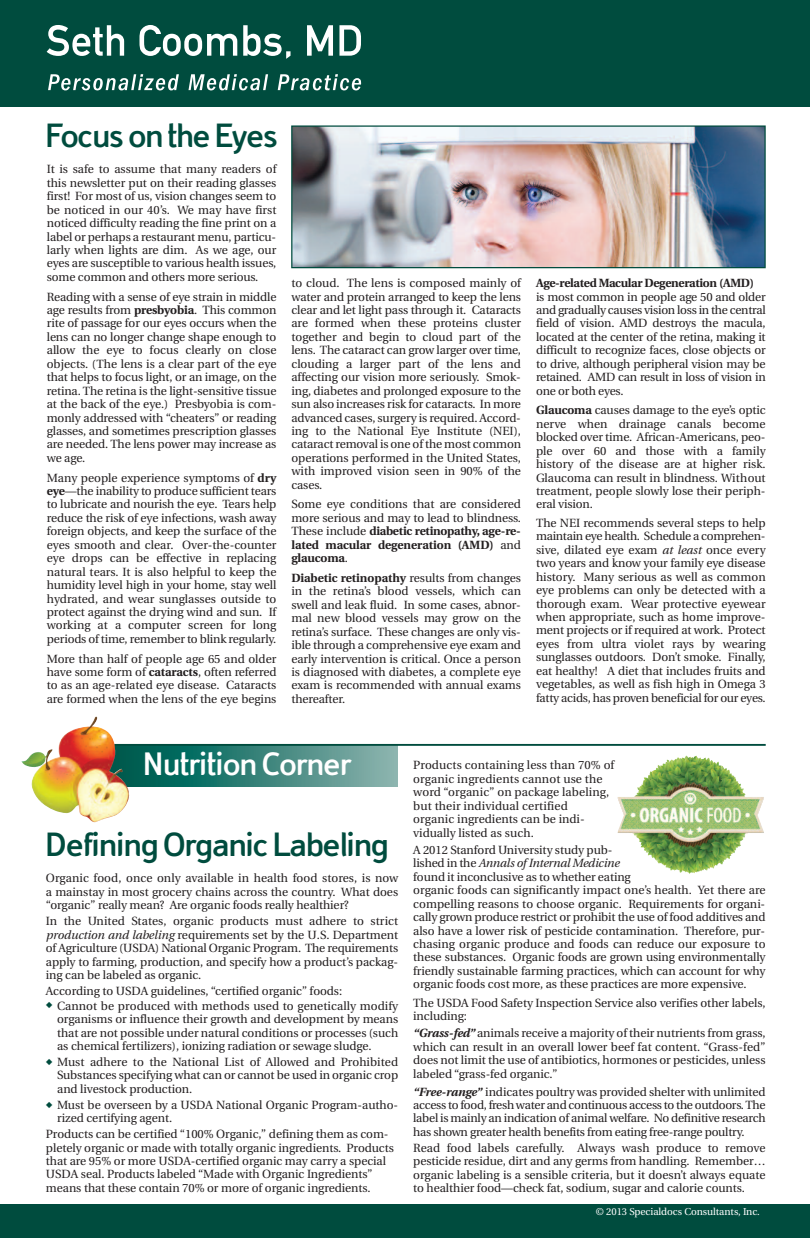
<style>
.page{position:relative;width:810px;height:1238px;background:#fff}
.page>*{position:absolute;margin:0;border:0;box-sizing:border-box;transform-origin:0 0}
.t1{font:700 35px "Domestos 98";letter-spacing:-.01em;color:#004c3e}
.t2{font:700 33.75px "Domestos 98";color:#fff}
.t3{font:11.88px/13.5px "Utopia";letter-spacing:-.005em;color:#231f20;text-align:justify}
.t4{font:700 11.88px "Utopia";letter-spacing:-.025em;color:#231f20}
.t5{font:10px "Utopia";letter-spacing:-.005em;color:#fff}
.s1{font-weight:700}
.s2{font-style:italic}
.s3{font-family:"Monotype Sorts";font-size:8.75px;color:#004c3e}
.s4{font-weight:700;font-style:italic}
</style>
<div class="page">
<div style="left:0;top:1204px;width:810px;height:34px;background:#004c3e"></div>
<div style="left:0;top:0;width:810px;height:107px;background:#004c3e"></div>
<svg style="left:48px;top:74px;width:131px;height:16px"></svg>
<svg style="left:189px;top:74px;width:79px;height:16px"></svg>
<svg style="left:278px;top:74px;width:83px;height:16px"></svg>
<svg style="left:47px;top:25px;width:77px;height:31px"></svg>
<svg style="left:139px;top:25px;width:98px;height:31px"></svg>
<svg style="left:243px;top:25px;width:48px;height:34px"></svg>
<svg style="left:307px;top:25px;width:26px;height:31px"></svg>
<svg style="left:339px;top:25px;width:22px;height:31px"></svg>
<svg style="left:129px;top:746px;width:269px;height:40px"></svg>
<hr style="left:96px;top:744px;width:670px;height:2px;background:#004c3e">
<img style="left:21px;top:716px;width:108px;height:106px">
<img style="left:293px;top:127px;width:471px;height:139px">
<div style="left:291px;top:125px;width:475px;height:143px;border:1px solid #004c3e"></div>
<svg style="left:757px;top:797px;width:7px;height:18px"></svg>
<svg style="left:690px;top:793px;width:59px;height:41px"></svg>
<img style="left:617px;top:761px;width:73px;height:113px">
<h1 class="t1" style="left:46px;top:124px;width:234px">Focus on the Eyes</h1>
<p class="t3" style="left:47px;top:163px;width:231px">It is safe to assume that many readers of this newsletter put on their reading glasses first! For most of us, vision changes seem to be noticed in our 40’s. We may have first noticed difficulty reading the fine print on a label or perhaps a restaurant menu, particu&shy;larly when lights are dim. As we age, our eyes are susceptible to various health issues, some common and others more serious.</p>
<p class="t3" style="left:47px;top:291px;width:231px">Reading with a sense of eye strain in middle age results from <span class="s1">presbyobia</span>. This common rite of passage for our eyes occurs when the lens can no longer change shape enough to allow the eye to focus clearly on close objects. (The lens is a clear part of the eye that helps to focus light, or an image, on the retina. The retina is the light-sensitive tissue at the back of the eye.) Presbyobia is com&shy;monly addressed with “cheaters” or reading glasses, and sometimes prescription glasses are needed. The lens power may increase as we age.</p>
<p class="t3" style="left:47px;top:472px;width:231px">Many people experience symptoms of <span class="s1">dry eye</span>—the inability to produce sufficient tears to lubricate and nourish the eye. Tears help reduce the risk of eye infections, wash away foreign objects, and keep the surface of the eyes smooth and clear. Over-the-counter eye drops can be effective in replacing natural tears. It is also helpful to keep the humidity level high in your home, stay well hydrated, and wear sunglasses outside to protect against the drying wind and sun. If working at a computer screen for long periods of time, remember to blink regularly.</p>
<p class="t3" style="left:47px;top:653px;width:231px">More than half of people age 65 and older have some form of <span class="s1">cataracts</span>, often referred to as an age-related eye disease. Cataracts are formed when the lens of the eye begins</p>
<p class="t3" style="left:291px;top:277px;width:231px">to cloud. The lens is composed mainly of water and protein arranged to keep the lens clear and let light pass through it. Cataracts are formed when these proteins cluster together and begin to cloud part of the lens. The cataract can grow larger over time, clouding a larger part of the lens and affecting our vision more seriously. Smok&shy;ing, diabetes and prolonged exposure to the sun also increases risk for cataracts. In more advanced cases, surgery is required. Accord&shy;ing to the National Eye Institute (NEI), cataract removal is one of the most common operations performed in the United States, with improved vision seen in 90% of the cases.</p>
<p class="t3" style="left:291px;top:498px;width:231px">Some eye conditions that are considered more serious and may to lead to blindness.<br>These include <span class="s1">diabetic retinopathy, age-re&shy;lated macular degeneration (AMD)</span> and <span class="s1">glaucoma</span>.</p>
<p class="t3" style="left:291px;top:572px;width:231px"><span class="s1">Diabetic retinopathy</span> results from changes in the retina’s blood vessels, which can swell and leak fluid. In some cases, abnor&shy;mal new blood vessels may grow on the retina’s surface. These changes are only vis&shy;ible through a comprehensive eye exam and early intervention is critical. Once a person is diagnosed with diabetes, a complete eye exam is recommended with annual exams thereafter.</p>
<p class="t4" style="left:536px;top:278px;width:219px">Age-related Macular Degeneration (AMD)</p>
<p class="t3" style="left:536px;top:291px;width:231px">is most common in people age 50 and older and gradually causes vision loss in the central field of vision. AMD destroys the macula, located at the center of the retina, making it difficult to recognize faces, close objects or to drive, although peripheral vision may be retained. AMD can result in loss of vision in one or both eyes.</p>
<p class="t3" style="left:536px;top:404px;width:231px"><span class="s1">Glaucoma</span> causes damage to the eye’s optic nerve when drainage canals become blocked over time. African-Americans, peo&shy;ple over 60 and those with a family history of the disease are at higher risk.<br>Glaucoma can result in blindness. Without treatment, people slowly lose their periph&shy;eral vision.</p>
<p class="t3" style="left:536px;top:517px;width:231px">The NEI recommends several steps to help maintain eye health. Schedule a comprehen - sive, dilated eye exam <span class="s2">at least</span> once every two years and know your family eye disease history. Many serious as well as common eye problems can only be detected with a thorough exam. Wear protective eyewear when appropriate, such as home improve&shy;ment projects or if required at work. Protect eyes from ultra violet rays by wearing sunglasses outdoors. Don’t smoke. Finally, eat healthy! A diet that includes fruits and vegetables, as well as fish high in Omega 3 fatty acids, has proven beneficial for our eyes.</p>
<h2 class="t2" style="left:143px;top:753px;width:209px">Nutrition Corner</h2>
<h1 class="t1" style="left:46px;top:832px;width:344px">DefiningOrganic Labeling</h1>
<p class="t3" style="left:46px;top:872px;width:354px">Organic food, once only available in health food stores, is now a mainstay in most grocery chains across the country. What does “organic” really mean? Are organic foods really healthier?</p>
<p class="t3" style="left:46px;top:915px;width:354px">In the United States, organic products must adhere to strict <span class="s2">production and labeling</span> requirements set by the U.S. Department of Agriculture (USDA) National Organic Program. The requirements apply to farming, production, and specify how a product’s packag&shy;ing can be labeled as organic.</p>
<p class="t3" style="left:46px;top:984px;width:354px;line-height:14.6px">According to USDA guidelines, “certified organic” foods:<br><span class="s3">U</span> Cannot be produced with methods used to genetically modify</p>
<p class="t3" style="left:57px;top:1013px;width:343px">organisms or influence their growth and development by means that are not possible under natural conditions or processes (such as chemical fertilizers), ionizing radiation or sewage sludge.</p>
<p class="t3" style="left:57px;top:1056px;width:343px;text-indent:-11px"><span class="s3">U</span> Must adhere to the National List of Allowed and Prohibited Substances specifying what can or cannot be used in organic crop and livestock production.</p>
<p class="t3" style="left:57px;top:1099px;width:343px;text-indent:-11px"><span class="s3">U</span> Must be overseen by a USDA National Organic Program-autho&shy;rized certifying agent.</p>
<p class="t3" style="left:46px;top:1128px;width:350px;text-align:left">Products can be certified “100% Organic,” defining them as com&shy;pletely organic or made with totally organic ingredients. Products that are 95% or more USDA-certified organic may carry a special USDA seal. Products labeled “Made with Organic Ingredients” means that these contain 70% or more of organic ingredients.</p>
<p class="t3" style="left:413px;top:759px;width:203px;text-align:left">Products containing less than 70% of organic ingredients cannot use the word “organic” on package labeling, but their individual certified<br>organic ingredients can be indi&shy;vidually listed as such.</p>
<p class="t3" style="left:413px;top:844px;width:354px;text-align:left">A 2012 Stanford University study pub-<br>lished in the <span class="s2">Annals ofInternal Medicine<br></span>found it inconclusive as to whether eating<br>organic foods can significantly impact one’s health. Yet there are compelling reasons to choose organic. Requirements for organi&shy;cally grown produce restrict or prohibit the use of food additives and also have a lower risk of pesticide contamination. Therefore, pur&shy;chasing organic produce and foods can reduce our exposure to these substances. Organic foods are grown using environmentally friendly sustainable farming practices, which can account for why organic foods cost more, as these practices are more expensive.</p>
<p class="t3" style="left:413px;top:997px;width:354px">The USDA Food Safety Inspection Service also verifies other labels, including:</p>
<p class="t3" style="left:413px;top:1027px;width:354px"><span class="s4">“Grass-fed”</span> animals receive a majority of their nutrients from grass, which can result in an overall lower beef fat content. “Grass-fed” does not limit the use of antibiotics, hormones or pesticides, unless labeled “grass-fed organic.”</p>
<p class="t3" style="left:413px;top:1085px;width:354px"><span class="s4">“Free-range”</span> indicates poultry was provided shelter with unlimited access to food, fresh water and continuous access to the outdoors.The label is mainly an indication of animal welfare. No definitive research has shown greater health benefits from eating free-range poultry.</p>
<p class="t3" style="left:413px;top:1142px;width:354px">Read food labels carefully. Always wash produce to remove pesticide residue, dirt and any germs from handling. Remember… organic labeling is a sensible criteria, but it doesn’t always equate to healthier food—check fat, sodium, sugar and calorie counts.</p>
<p class="t5" style="left:596px;top:1208px;width:165px">© 2013 Specialdocs Consultants, Inc.</p>
</div>
